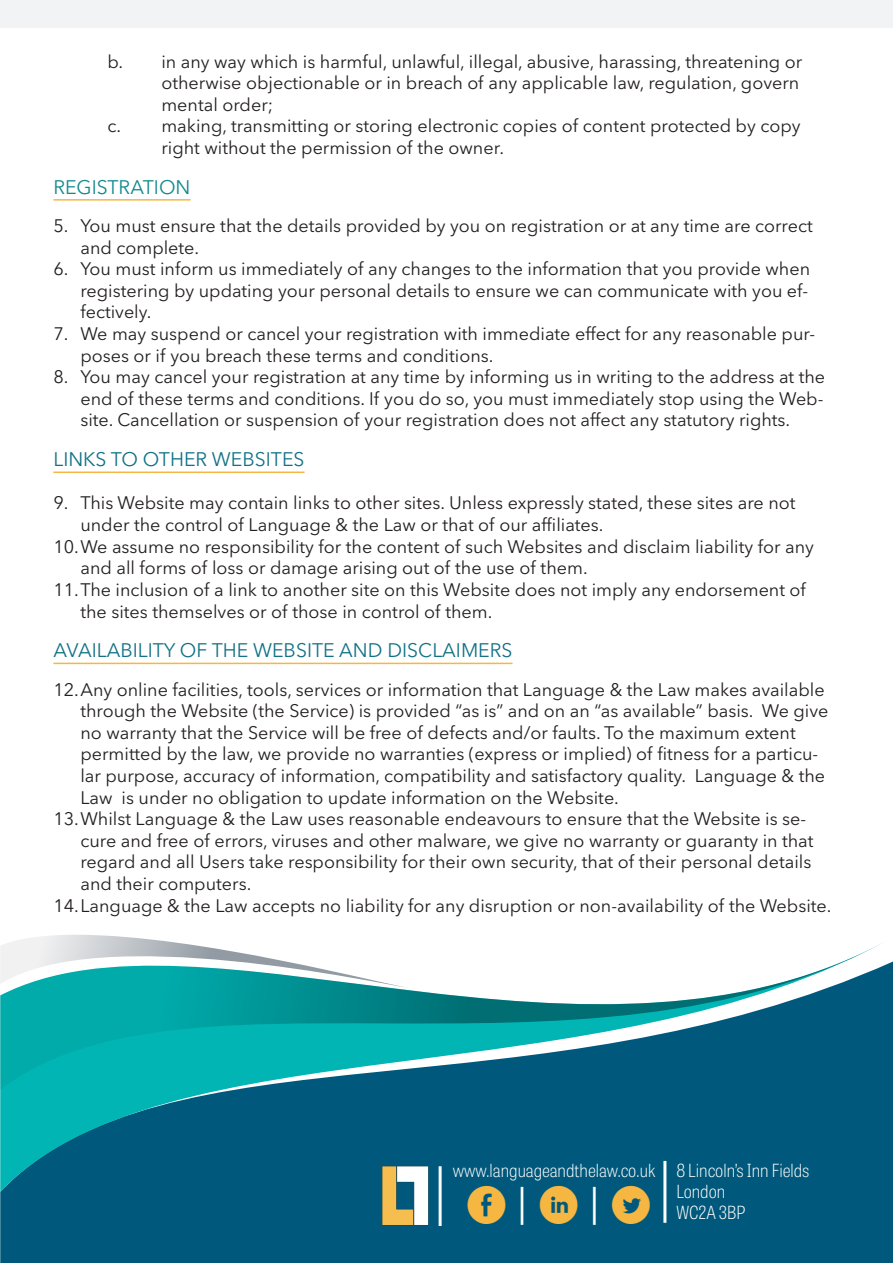
<style>
.page{position:relative;width:893px;height:1263px;background:#f2f3f4}
.page>*{position:absolute;margin:0;border:0;box-sizing:border-box;transform-origin:0 0}
.t1{font:37.5px "Social Media Circled";color:#f5b742}
.t2{font:19.5px "Avenir Next LT Pro";color:#117286}
.t3{font:19.5px "Avenir Next LT Pro";color:#11898d}
.t4{font:18px/21.6px "Avenir Next LT Pro";color:#231f20}
.t5{font:100 semi-condensed 18px "Tablet Gothic";color:#fff}
.s1{font-family:"Arial Narrow";font-size:40.5px;color:#fff}
</style>
<div class="page">
<div style="left:0;top:28px;width:893px;height:1235px;background:#fff"></div>
<div style="left:0;top:1192px;width:893px;height:71px;background:#00597c"></div>
<svg style="left:0;top:1090px;width:893px;height:102px;background:#006181"></svg>
<svg style="left:0;top:943px;width:893px;height:147px"></svg>
<svg style="left:0;top:935px;width:412px;height:53px"></svg>
<hr style="left:663px;top:1161px;width:3px;height:62px;background:#fff">
<img style="left:374px;top:1161px;width:62px;height:69px">
<hr style="left:439px;top:1166px;width:3px;height:60px;background:#fff">
<hr style="left:53px;top:199px;width:137px;height:2px;background:#f5b742">
<hr style="left:53px;top:471px;width:252px;height:2px;background:#f5b742">
<hr style="left:53px;top:663px;width:459px;height:1px;background:#f5b742">
<p class="t4" style="left:161px;top:50px;width:642px;text-indent:-54px">b. in any way which is harmful, unlawful, illegal, abusive, harassing, threatening or otherwise objectionable or in breach of any applicable law, regulation, govern mental order;</p>
<p class="t4" style="left:161px;top:115px;width:641px;text-indent:-54px">c. making, transmitting or storing electronic copies of content protected by copy right without the permission of the owner.</p>
<p class="t3" style="left:53px;top:175px;width:139px">REGISTRATION</p>
<p class="t4" style="left:80px;top:215px;width:734px;text-indent:-27px">5. You must ensure that the details provided by you on registration or at any time are correct and complete.</p>
<p class="t4" style="left:80px;top:258px;width:731px;text-align:justify;text-indent:-27px">6. You must inform us immediately of any changes to the information that you provide when registering by updating your personal details to ensure we can communicate with you ef&shy;fectively.</p>
<p class="t4" style="left:80px;top:323px;width:736px;text-indent:-27px">7. We may suspend or cancel your registration with immediate effect for any reasonable pur&shy;poses or if you breach these terms and conditions.</p>
<p class="t4" style="left:80px;top:366px;width:746px;text-align:justify;text-indent:-27px">8. You may cancel your registration at any time by informing us in writing to the address at the end of these terms and conditions. If you do so, you must immediately stop using the Web&shy;site. Cancellation or suspension of your registration does not affect any statutory rights.</p>
<p class="t2" style="left:53px;top:448px;width:253px">LINKS TO OTHER WEBSITES</p>
<p class="t4" style="left:80px;top:492px;width:717px;text-indent:-27px">9. This Website may contain links to other sites. Unless expressly stated, these sites are not under the control of Language &amp; the Law or that of our affiliates.</p>
<p class="t4" style="left:80px;top:535px;width:735px;text-indent:-27px">10.We assume no responsibility for the content of such Websites and disclaim liability for any and all forms of loss or damage arising out of the use of them.</p>
<p class="t4" style="left:80px;top:579px;width:727px;text-indent:-27px">11.The inclusion of a link to another site on this Website does not imply any endorsement of the sites themselves or of those in control of them.</p>
<p class="t2" style="left:53px;top:639px;width:461px">AVAILABILITY OF THE WEBSITE AND DISCLAIMERS</p>
<p class="t4" style="left:80px;top:678px;width:750px;text-indent:-27px">12.Any online facilities, tools, services or information that Language &amp; the Law makes available through the Website (the Service) is provided “as is” and on an “as available” basis. We give no warranty that the Service will be free of defects and/or faults. To the maximum extent permitted by the law, we provide no warranties (express or implied) of fitness for a particu&shy;lar purpose, accuracy of information, compatibility and satisfactory quality. Language &amp; the Law is under no obligation to update information on the Website.</p>
<p class="t4" style="left:80px;top:808px;width:734px;text-indent:-27px">13.Whilst Language &amp; the Law uses reasonable endeavours to ensure that the Website is se&shy;cure and free of errors, viruses and other malware, we give no warranty or guaranty in that regard and all Users take responsibility for their own security, that of their personal details and their computers.</p>
<p class="t4" style="left:53px;top:894px;width:780px">14.Language &amp; the Law accepts no liability for any disruption or non-availability of the Website.</p>
<p class="t5" style="left:453px;top:1158px;width:204px">www.languageandthelaw.co.uk</p>
<p class="t1" style="left:467px;top:1186px;width:185px">E<span class="s1">|</span>C<span class="s1">|</span>D</p>
<p class="t5" style="left:676px;top:1158px;width:135px">8 Lincoln’s Inn Fields</p>
<p class="t5" style="left:676px;top:1179px;width:50px">London</p>
<p class="t5" style="left:676px;top:1200px;width:71px">WC2A 3BP</p>
</div>
